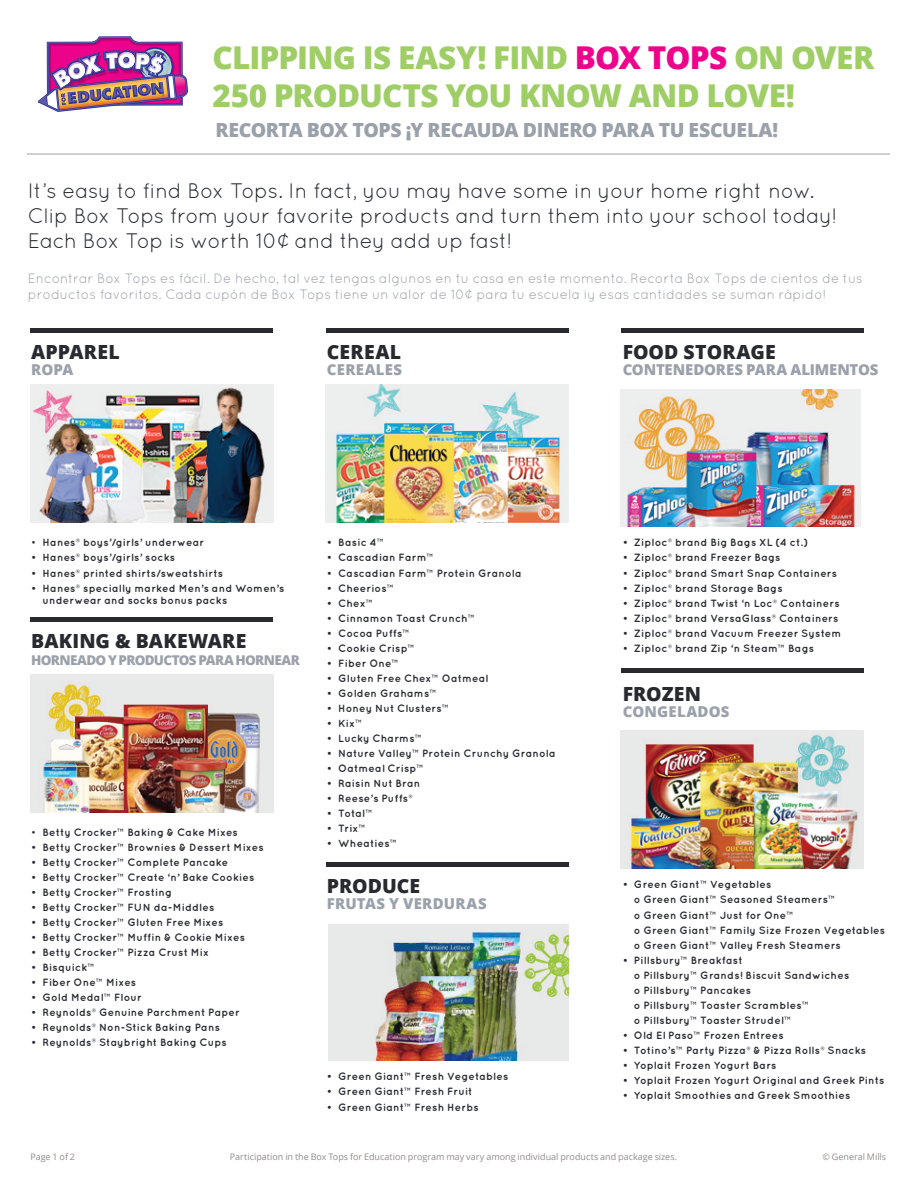
<style>
.page{position:relative;width:918px;height:1188px;background:#fff}
.page>*{position:absolute;margin:0;border:0;box-sizing:border-box;transform-origin:0 0}
.t1{font:800 31.5px/37.5px "Open Sans";letter-spacing:-.025em;color:#9fce66}
.t2{font:21px/25.2px "Quicksand";letter-spacing:-.015em;color:#272a30}
.t3{font:800 19.5px "Open Sans";letter-spacing:.005em;color:#282a30}
.t4{font:800 19.5px "Open Sans";letter-spacing:-.02em;color:#9ba1ab}
.t5{font:800 15px "Open Sans";letter-spacing:.005em;color:#9ba1ab}
.t6{font:800 15px "Open Sans";letter-spacing:.025em;color:#9ba1ab}
.t7{font:13.5px/16.2px "Quicksand";letter-spacing:.005em;color:#9ba1ab}
.t8{font:800 13.5px "Open Sans";letter-spacing:-.05em;color:#9ba1ab}
.t9{font:700 10.5px/15px "Quicksand";letter-spacing:.02em;color:#282a30}
.t10{font:9px "Open Sans";color:#918c87}
.s1{color:#ed028c}
.s2{font-weight:400}
</style>
<div class="page">
<hr style="left:30px;top:328px;width:243px;height:4px;background:#282a30">
<img style="left:30px;top:384px;width:243px;height:138px">
<hr style="left:326px;top:328px;width:243px;height:4px;background:#282a30">
<img style="left:30px;top:674px;width:243px;height:138px">
<img style="left:326px;top:384px;width:243px;height:138px">
<img style="left:621px;top:730px;width:243px;height:138px">
<img style="left:621px;top:390px;width:240px;height:136px">
<img style="left:329px;top:924px;width:240px;height:136px">
<hr style="left:621px;top:328px;width:243px;height:4px;background:#282a30">
<hr style="left:326px;top:862px;width:243px;height:4px;background:#282a30">
<hr style="left:30px;top:618px;width:243px;height:4px;background:#282a30">
<hr style="left:621px;top:669px;width:243px;height:4px;background:#282a30">
<img style="left:38px;top:36px;width:150px;height:76px">
<hr style="left:27px;top:153px;width:863px;height:1px;background:#d1d0ce">
<h1 class="t1" style="left:213px;top:38px;width:663px">CLIPPING IS EASY! FIND <span class="s1">BOX TOPS</span> ON OVER<br>250 PRODUCTS YOU KNOW AND LOVE!</h1>
<h3 class="t4" style="left:216px;top:115px;width:564px">RECORTA BOX TOPS ¡Y RECAUDA DINERO PARA TU ESCUELA!</h3>
<h2 class="t2" style="left:28px;top:178px;width:811px">It’s easy to find Box Tops. In fact, you may have some in your home right now.<br>Clip Box Tops from your favorite products and turn them into your school today!<br>Each Box Top is worth 10¢ and they add up fast!</h2>
<p class="t7" style="left:28px;top:270px;width:836px">Encontrar Box Tops es fácil. De hecho, tal vez tengas algunos en tu casa en este momento. Recorta Box Tops de cientos de tus productos favoritos. Cada cupón de Box Tops tiene un valor de 10¢ para tu escuela ¡y esas cantidades se suman rápido!</p>
<h3 class="t3" style="left:31px;top:337px;width:90px">APPAREL</h3>
<h3 class="t5" style="left:31px;top:359px;width:44px">ROPA</h3>
<h3 class="t3" style="left:327px;top:337px;width:76px">CEREAL</h3>
<h3 class="t6" style="left:327px;top:359px;width:77px">CEREALES</h3>
<p class="t9" style="left:31px;top:535px;width:175px"><span class="s2">•</span> Hanes® boys’/girls’ underwear</p>
<p class="t9" style="left:31px;top:550px;width:145px">• Hanes® boys’/girls’ socks</p>
<p class="t9" style="left:31px;top:565px;width:193px">• Hanes® printed shirts/sweatshirts</p>
<p class="t9" style="left:42px;top:582px;width:243px;line-height:12px;text-indent:-11px">• Hanes® specially marked Men’s and Women’s underwear and socks bonus packs</p>
<h3 class="t3" style="left:31px;top:627px;width:217px">BAKING &amp; BAKEWARE</h3>
<p class="t8" style="left:31px;top:650px;width:270px">HORNEADO Y PRODUCTOS PARA HORNEAR</p>
<p class="t9" style="left:31px;top:824px;width:208px"><span class="s2">•</span> Betty Crocker™ Baking &amp; Cake Mixes</p>
<p class="t9" style="left:31px;top:839px;width:234px">• Betty Crocker™ Brownies &amp; Dessert Mixes</p>
<p class="t9" style="left:31px;top:855px;width:199px">• Betty Crocker™ Complete Pancake</p>
<p class="t9" style="left:31px;top:870px;width:225px">• Betty Crocker™ Create ‘n’ Bake Cookies</p>
<p class="t9" style="left:31px;top:885px;width:142px">• Betty Crocker™ Frosting</p>
<p class="t9" style="left:31px;top:900px;width:185px">• Betty Crocker™ FUN da-Middles</p>
<p class="t9" style="left:31px;top:915px;width:194px">• Betty Crocker™ Gluten Free Mixes</p>
<p class="t9" style="left:31px;top:930px;width:215px">• Betty Crocker™ Muffin &amp; Cookie Mixes</p>
<p class="t9" style="left:31px;top:945px;width:179px">• Betty Crocker™ Pizza Crust Mix</p>
<p class="t9" style="left:31px;top:960px;width:65px">• Bisquick™</p>
<p class="t9" style="left:31px;top:975px;width:106px">• Fiber One™ Mixes</p>
<p class="t9" style="left:31px;top:990px;width:112px">• Gold Medal™ Flour</p>
<p class="t9" style="left:31px;top:1005px;width:210px">• Reynolds® Genuine Parchment Paper</p>
<p class="t9" style="left:31px;top:1020px;width:190px">• Reynolds® Non-Stick Baking Pans</p>
<p class="t9" style="left:31px;top:1035px;width:197px">• Reynolds® Staybright Baking Cups</p>
<p class="t9" style="left:327px;top:535px;width:59px">• Basic 4™</p>
<p class="t9" style="left:327px;top:550px;width:108px">• Cascadian Farm™</p>
<p class="t9" style="left:327px;top:565px;width:196px">• Cascadian Farm™ Protein Granola</p>
<p class="t9" style="left:327px;top:580px;width:69px">• Cheerios™</p>
<p class="t9" style="left:327px;top:595px;width:47px">• Chex™</p>
<p class="t9" style="left:327px;top:610px;width:150px">• Cinnamon Toast Crunch™</p>
<p class="t9" style="left:327px;top:625px;width:84px">• Cocoa Puffs™</p>
<p class="t9" style="left:327px;top:640px;width:89px">• Cookie Crisp™</p>
<p class="t9" style="left:327px;top:655px;width:73px">• Fiber One™</p>
<p class="t9" style="left:327px;top:670px;width:163px">• Gluten Free Chex™ Oatmeal</p>
<p class="t9" style="left:327px;top:685px;width:111px">• Golden Grahams™</p>
<p class="t9" style="left:327px;top:700px;width:124px">• Honey Nut Clusters™</p>
<p class="t9" style="left:327px;top:715px;width:37px">• Kix™</p>
<p class="t9" style="left:327px;top:730px;width:96px">• Lucky Charms™</p>
<p class="t9" style="left:327px;top:745px;width:230px">• Nature Valley™ Protein Crunchy Granola</p>
<p class="t9" style="left:327px;top:760px;width:98px">• Oatmeal Crisp™</p>
<p class="t9" style="left:327px;top:775px;width:95px">• Raisin Nut Bran</p>
<p class="t9" style="left:327px;top:790px;width:87px">• Reese’s Puffs®</p>
<p class="t9" style="left:327px;top:805px;width:47px">• Total™</p>
<p class="t9" style="left:327px;top:820px;width:40px">• Trix™</p>
<p class="t9" style="left:327px;top:835px;width:72px">• Wheaties™</p>
<h3 class="t3" style="left:327px;top:871px;width:95px">PRODUCE</h3>
<h3 class="t5" style="left:327px;top:893px;width:161px">FRUTAS Y VERDURAS</h3>
<p class="t9" style="left:327px;top:1069px;width:183px">• Green Giant™ Fresh Vegetables</p>
<p class="t9" style="left:327px;top:1084px;width:147px">• Green Giant™ Fresh Fruit</p>
<p class="t9" style="left:327px;top:1099px;width:153px">• Green Giant™ Fresh Herbs</p>
<h3 class="t3" style="left:623px;top:337px;width:155px">FOOD STORAGE</h3>
<h3 class="t5" style="left:623px;top:359px;width:257px">CONTENEDORES PARA ALIMENTOS</h3>
<p class="t9" style="left:623px;top:535px;width:187px">• Ziploc® brand Big Bags XL (4 ct.)</p>
<p class="t9" style="left:623px;top:550px;width:159px">• Ziploc® brand Freezer Bags</p>
<p class="t9" style="left:623px;top:565px;width:216px">• Ziploc® brand Smart Snap Containers</p>
<p class="t9" style="left:623px;top:580px;width:161px">• Ziploc® brand Storage Bags</p>
<p class="t9" style="left:623px;top:595px;width:218px">• Ziploc® brand Twist ‘n Loc® Containers</p>
<p class="t9" style="left:623px;top:610px;width:217px">• Ziploc® brand VersaGlass® Containers</p>
<p class="t9" style="left:623px;top:625px;width:220px">• Ziploc® brand Vacuum Freezer System</p>
<p class="t9" style="left:623px;top:640px;width:193px">• Ziploc® brand Zip ‘n Steam™ Bags</p>
<h3 class="t3" style="left:623px;top:679px;width:80px">FROZEN</h3>
<h3 class="t5" style="left:623px;top:701px;width:108px">CONGELADOS</h3>
<p class="t9" style="left:634px;top:877px;width:253px;text-indent:-11px">• Green Giant™ Vegetables<br>o Green Giant™ Seasoned Steamers™<br>o Green Giant™ Just for One™<br>o Green Giant™ Family Size Frozen Vegetables o Green Giant™ Valley Fresh Steamers</p>
<p class="t9" style="left:634px;top:952px;width:217px;text-indent:-11px">• Pillsbury™ Breakfast<br>o Pillsbury™ Grands! Biscuit Sandwiches o Pillsbury™ Pancakes<br>o Pillsbury™ Toaster Scrambles™<br>o Pillsbury™ Toaster Strudel™</p>
<p class="t9" style="left:623px;top:1027px;width:163px">• Old El Paso™ Frozen Entrees</p>
<p class="t9" style="left:623px;top:1042px;width:245px">• Totino’s™ Party Pizza® &amp; Pizza Rolls® Snacks</p>
<p class="t9" style="left:623px;top:1057px;width:155px">• Yoplait Frozen Yogurt Bars</p>
<p class="t9" style="left:623px;top:1072px;width:263px">• Yoplait Frozen Yogurt Original and Greek Pints</p>
<p class="t9" style="left:623px;top:1087px;width:229px">• Yoplait Smoothies and Greek Smoothies</p>
<p class="t10" style="left:30px;top:1150px;width:46px">Page 1 of 2</p>
<p class="t10" style="left:822px;top:1150px;width:65px">© General Mills</p>
<p class="t10" style="left:230px;top:1150px;width:449px">Participation in the Box Tops for Education program may vary among individual products and package sizes.</p>
</div>
